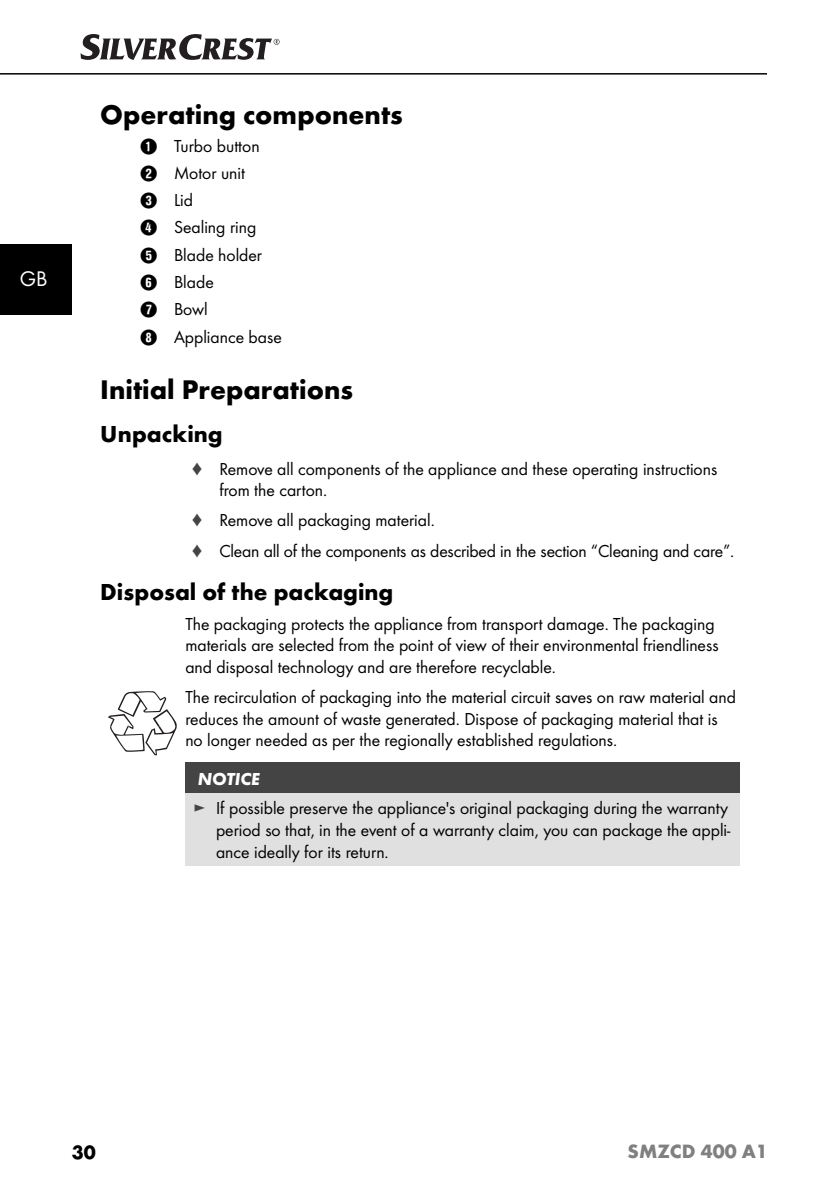
<style>
.page{position:relative;width:839px;height:1191px;background:#fff}
.page>*{position:absolute;margin:0;border:0;box-sizing:border-box;transform-origin:0 0}
.t1{font:700 28px "Futura";color:#000}
.t2{font:700 24px "Futura";color:#000}
.t3{font:22px "Futura Boo";color:#fff}
.t4{font:700 20px "Futura";color:#808080}
.t5{font:700 20px "Futura";color:#000}
.t6{font:18px/27.2px "Futura Boo";color:#000}
.t7{font:italic 700 18px "Futura";color:#fff}
.s1{font-family:"Hako PI Nummern"}
.s2{color:#444}
</style>
<div class="page">
<hr style="left:0;top:73px;width:767px;height:2px;background:#000">
<svg style="left:81px;top:34px;width:199px;height:26px"></svg>
<div style="left:0;top:244px;width:72px;height:71px;background:#000"></div>
<div style="left:185px;top:763px;width:555px;height:30px;background:#444"></div>
<div style="left:185px;top:793px;width:555px;height:72px;background:#e0e0e0"></div>
<svg style="left:108px;top:691px;width:69px;height:64px"></svg>
<p class="t3" style="left:20px;top:270px;width:29px">GB</p>
<h1 class="t1" style="left:100px;top:103px;width:304px">Operating components</h1>
<p class="t6" style="left:140px;top:133px;width:143px"><span class="s1">1</span> Turbo button<br><span class="s1">2</span> Motor unit<br><span class="s1">3</span> Lid<br><span class="s1">4</span> Sealing ring<br><span class="s1">5</span> Blade holder<br><span class="s1">6</span> Blade<br><span class="s1">7</span> Bowl<br><span class="s1">8</span> Appliance base</p>
<h1 class="t1" style="left:100px;top:378px;width:254px">Initial Preparations</h1>
<h2 class="t2" style="left:100px;top:424px;width:124px">Unpacking</h2>
<p class="t6" style="left:219px;top:459px;width:500px;line-height:21.6px;text-indent:-28px"><span class="s2">♦</span> Remove all components of the appliance and these operating instructions from the carton.</p>
<p class="t6" style="left:191px;top:507px;width:545px;line-height:30px"><span class="s2">♦</span> Remove all packaging material.<br><span class="s2">♦</span> Clean all of the components as described in the section “Cleaning and care”.</p>
<h2 class="t2" style="left:100px;top:582px;width:295px">Disposal of the packaging</h2>
<p class="t6" style="left:185px;top:614px;width:535px;line-height:21.6px">The packaging protects the appliance from transport damage. The packaging materials are selected from the point of view of their environmental friendliness and disposal technology and are therefore recyclable.</p>
<p class="t6" style="left:185px;top:687px;width:552px;line-height:21.6px">The recirculation of packaging into the material circuit saves on raw material and reduces the amount of waste generated. Dispose of packaging material that is no longer needed as per the regionally established regulations.</p>
<p class="t7" style="left:198px;top:771px;width:64px">NOTICE</p>
<p class="t6" style="left:216px;top:799px;width:516px;line-height:21.6px;text-indent:-23px"><span class="s2">►</span> If possible preserve the appliance's original packaging during the warranty period so that, in the event of a warranty claim, you can package the appli&shy;ance ideally for its return.</p>
<p class="t5" style="left:72px;top:1144px;width:25px">30</p>
<p class="t4" style="left:628px;top:1143px;width:142px">SMZCD 400 A1</p>
</div>
